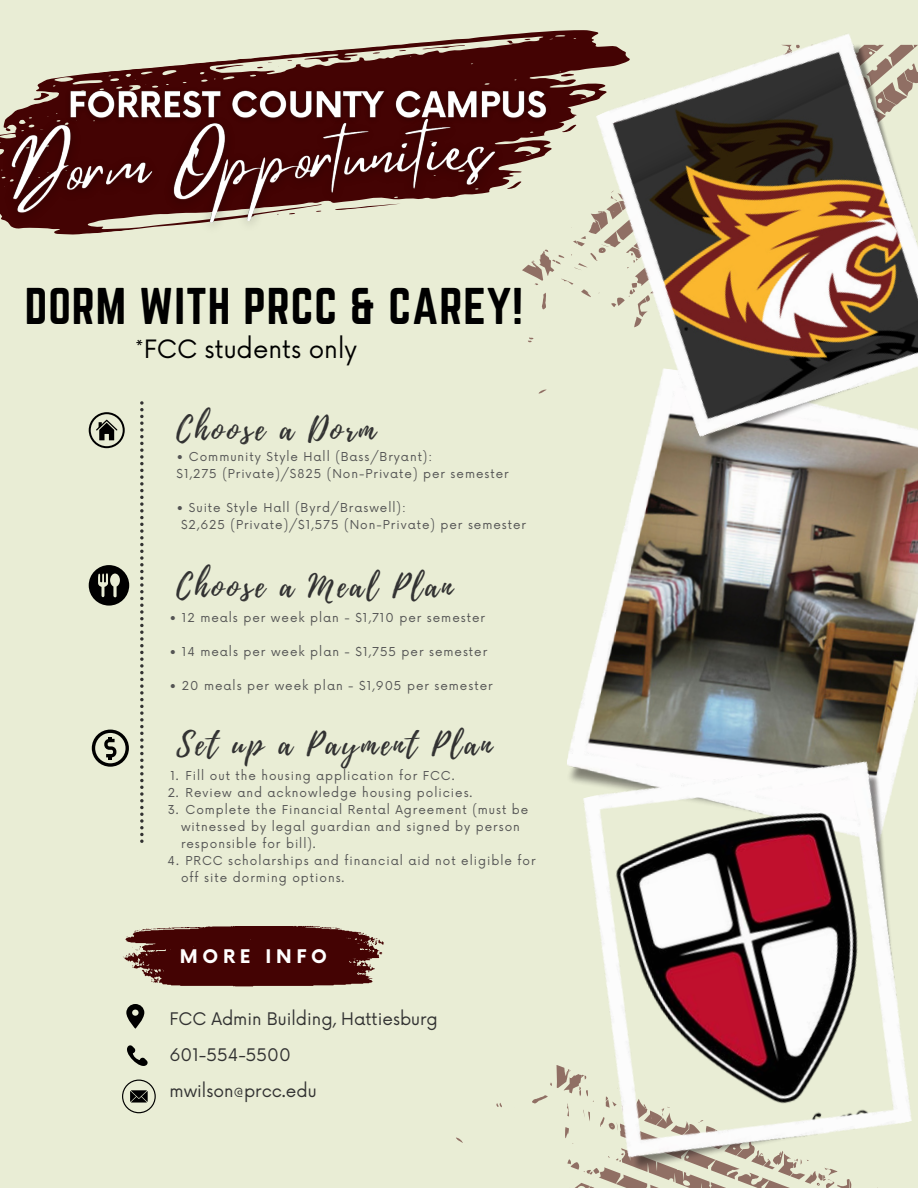
<style>
.page{position:relative;width:918px;height:1188px;background:#e9edd5}
.page>*{position:absolute;margin:0;border:0;box-sizing:border-box;transform-origin:0 0}
.t1{font:45.15px "Norwester";letter-spacing:.02em;color:#000}
.t2{font:31.05px "Playlist Script";letter-spacing:.1em;color:#323232}
.t3{font:24.6px "Now";color:#000}
.t4{font:700 18.3px "Now";letter-spacing:.255em;color:#fff}
.t5{font:16.95px "Now";color:#323232}
.t6{font:12px/17px "Now";letter-spacing:.08em;color:#545454}
</style>
<div class="page">
<svg style="left:140px;top:401px;width:4px;height:442px"></svg>
<svg style="left:50px;top:30px;width:508px;height:49px"></svg>
<svg style="left:215px;top:64px;width:29px;height:6px"></svg>
<svg style="left:422px;top:44px;width:43px;height:6px"></svg>
<svg style="left:506px;top:40px;width:9px;height:4px"></svg>
<svg style="left:373px;top:52px;width:7px;height:2px"></svg>
<svg style="left:524px;top:38px;width:7px;height:2px"></svg>
<svg style="left:257px;top:62px;width:15px;height:7px"></svg>
<svg style="left:522px;top:45px;width:36px;height:349px"></svg>
<img style="left:575px;top:467px;width:343px;height:258px">
<img style="left:558px;top:30px;width:360px;height:437px">
<img style="left:539px;top:725px;width:373px;height:463px">
<svg style="left:123px;top:926px;width:261px;height:61px;background:#612c28"></svg>
<svg style="left:126px;top:1004px;width:18px;height:25px"></svg>
<svg style="left:127px;top:1045px;width:21px;height:21px"></svg>
<svg style="left:89px;top:565px;width:40px;height:41px"></svg>
<svg style="left:92px;top:730px;width:37px;height:37px"></svg>
<svg style="left:89px;top:412px;width:36px;height:36px"></svg>
<svg style="left:122px;top:1080px;width:34px;height:33px"></svg>
<img style="left:529px;top:80px;width:26px;height:58px">
<img style="left:0;top:80px;width:529px;height:172px">
<p class="t1" style="left:25px;top:279px;width:500px">DORM WITH PRCC &amp; CAREY!</p>
<p class="t3" style="left:135px;top:336px;width:223px">*FCC students only</p>
<p class="t2" style="left:176px;top:407px;width:201px">Choose a Dorm</p>
<p class="t6" style="left:176px;top:449px;width:257px">• Community Style Hall (Bass/Bryant):</p>
<p class="t6" style="left:176px;top:466px;width:334px">$1,275 (Private)/$825 (Non-Private) per semester</p>
<p class="t6" style="left:176px;top:500px;width:231px">• Suite Style Hall (Byrd/Braswell):</p>
<p class="t6" style="left:181px;top:517px;width:347px">$2,625 (Private)/$1,575 (Non-Private) per semester</p>
<p class="t2" style="left:176px;top:564px;width:278px">Choose a Meal Plan</p>
<p class="t6" style="left:169px;top:610px;width:317px">• 12 meals per week plan - $1,710 per semester</p>
<p class="t6" style="left:169px;top:644px;width:319px">• 14 meals per week plan - $1,755 per semester</p>
<p class="t6" style="left:169px;top:678px;width:325px">• 20 meals per week plan - $1,905 per semester</p>
<p class="t2" style="left:176px;top:723px;width:317px">Set up a Payment Plan</p>
<p class="t6" style="left:186px;top:768px;width:271px">Fill out the housing application for FCC.</p>
<p class="t6" style="left:186px;top:785px;width:288px">Review and acknowledge housing policies.</p>
<p class="t6" style="left:181px;top:802px;width:349px;text-indent:5px">Complete the Financial Rental Agreement (must be witnessed by legal guardian and signed by person responsible for bill).</p>
<p class="t6" style="left:181px;top:853px;width:356px;text-indent:5px">PRCC scholarships and financial aid not eligible for off site dorming options.</p>
<p class="t6" style="left:168px;top:768px;width:13px;text-align:justify">1.<br>2.<br>3.</p>
<p class="t6" style="left:168px;top:853px;width:13px">4.</p>
<p class="t4" style="left:180px;top:947px;width:148px">MORE INFO</p>
<p class="t5" style="left:169px;top:1009px;width:270px">FCC Admin Building, Hattiesburg</p>
<p class="t5" style="left:169px;top:1045px;width:123px">601-554-5500</p>
<p class="t5" style="left:169px;top:1081px;width:149px">mwilson@prcc.edu</p>
</div>
